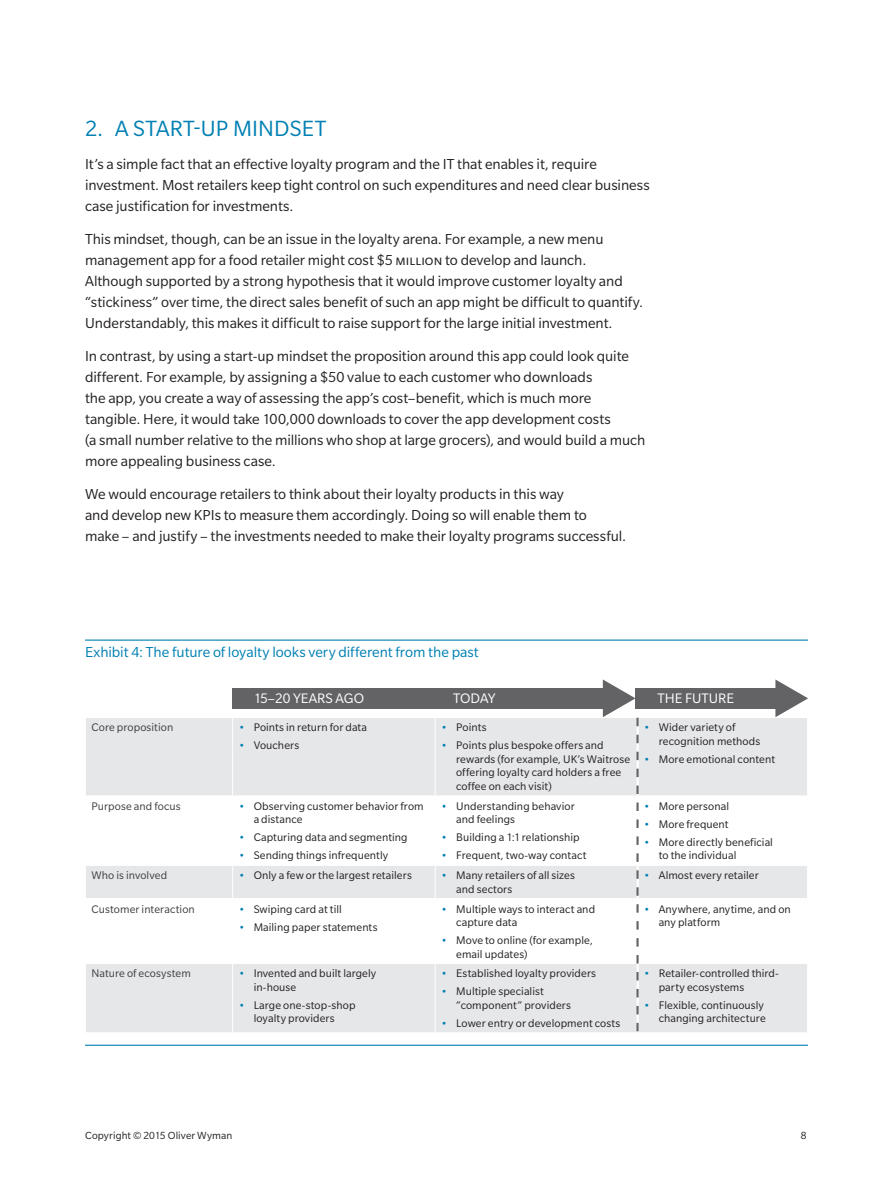
<style>
.page{position:relative;width:893px;height:1188px;background:#fff}
.page>*{position:absolute;margin:0;border:0;box-sizing:border-box;transform-origin:0 0}
.t1{font:24px "Slate Pro";letter-spacing:.005em;color:#0080b3}
.t2{font:15.75px/21px "Slate Pro";letter-spacing:-.005em;color:#231f20}
.t3{font:15.75px "Slate Pro";color:#0080b3}
.t4{font:15px "Slate Pro";color:#fff}
.t5{font:12px/13.5px "Slate Pro";letter-spacing:.01em;color:#231f20}
.Table_Text{font:12px "Slate Pro";letter-spacing:.01em;color:#3e3e3f}
.t6{font:11.25px "Slate Pro";letter-spacing:.01em;color:#231f20}
.s1{color:#0080b3}
</style>
<div class="page">
<hr style="left:85px;top:640px;width:723px;height:1px;background:#0080b3">
<hr style="left:85px;top:1045px;width:723px;height:1px;background:#0080b3">
<div style="left:86px;top:718px;width:721px;height:314px;background:#e6e7e9"></div>
<svg style="left:86px;top:797px;width:721px;height:166px"></svg>
<hr style="left:232px;top:718px;width:1px;height:78px;background:#fff">
<hr style="left:435px;top:718px;width:1px;height:78px;background:#fff">
<hr style="left:85px;top:796px;width:148px;height:1px;background:#fff">
<hr style="left:233px;top:796px;width:202px;height:1px;background:#fff">
<hr style="left:435px;top:796px;width:202px;height:1px;background:#fff">
<hr style="left:639px;top:796px;width:169px;height:1px;background:#fff">
<hr style="left:232px;top:796px;width:1px;height:69px;background:#fff">
<hr style="left:435px;top:796px;width:1px;height:69px;background:#fff">
<hr style="left:232px;top:866px;width:1px;height:32px;background:#fff">
<hr style="left:435px;top:866px;width:1px;height:32px;background:#fff">
<hr style="left:232px;top:899px;width:1px;height:64px;background:#fff">
<hr style="left:435px;top:899px;width:1px;height:64px;background:#fff">
<hr style="left:232px;top:964px;width:1px;height:68px;background:#fff">
<hr style="left:435px;top:964px;width:1px;height:68px;background:#fff">
<hr style="left:86px;top:865px;width:147px;height:1px;background:#fff">
<hr style="left:233px;top:865px;width:202px;height:1px;background:#fff">
<hr style="left:435px;top:865px;width:202px;height:1px;background:#fff">
<hr style="left:639px;top:865px;width:168px;height:1px;background:#fff">
<hr style="left:86px;top:898px;width:147px;height:1px;background:#fff">
<hr style="left:233px;top:898px;width:202px;height:1px;background:#fff">
<hr style="left:435px;top:898px;width:202px;height:1px;background:#fff">
<hr style="left:639px;top:898px;width:168px;height:1px;background:#fff">
<hr style="left:86px;top:963px;width:147px;height:1px;background:#fff">
<hr style="left:233px;top:963px;width:202px;height:1px;background:#fff">
<hr style="left:435px;top:963px;width:202px;height:1px;background:#fff">
<hr style="left:639px;top:963px;width:168px;height:1px;background:#fff">
<hr style="left:637px;top:964px;width:2px;height:68px;background:#fff">
<div style="left:232px;top:688px;width:373px;height:21px;background:#636366"></div>
<svg style="left:775px;top:679px;width:33px;height:38px"></svg>
<div style="left:635px;top:688px;width:154px;height:21px;background:#636366"></div>
<svg style="left:603px;top:679px;width:36px;height:352px"></svg>
<p class="t1" style="left:85px;top:116px;width:243px">2. A START-UP MINDSET</p>
<p class="t2" style="left:85px;top:153px;width:566px">It’s a simple fact that an effective loyalty program and the IT that enables it, require investment. Most retailers keep tight control on such expenditures and need clear business case justification for investments.</p>
<p class="t2" style="left:85px;top:228px;width:559px">This mindset, though, can be an issue in the loyalty arena. For example, a new menu management app for a food retailer might cost $5 million to develop and launch.<br>Although supported by a strong hypothesis that it would improve customer loyalty and “stickiness” over time, the direct sales benefit of such an app might be difficult to quantify.<br>Understandably, this makes it difficult to raise support for the large initial investment.</p>
<p class="t2" style="left:85px;top:345px;width:562px">In contrast, by using a start-up mindset the proposition around this app could look quite different. For example, by assigning a $50 value to each customer who downloads<br>the app, you create a way of assessing the app’s cost–benefit, which is much more tangible. Here, it would take 100,000 downloads to cover the app development costs<br>(a small number relative to the millions who shop at large grocers), and would build a much more appealing business case.</p>
<p class="t2" style="left:85px;top:483px;width:543px">We would encourage retailers to think about their loyalty products in this way<br>and develop new KPIs to measure them accordingly. Doing so will enable them to<br>make – and justify – the investments needed to make their loyalty programs successful.</p>
<p class="t3" style="left:85px;top:644px;width:395px">Exhibit 4: The future of loyalty looks very different from the past</p>
<p class="t4" style="left:254px;top:690px;width:112px">15–20 YEARS AGO</p>
<p class="t4" style="left:453px;top:690px;width:44px">TODAY</p>
<p class="t4" style="left:657px;top:690px;width:78px">THE FUTURE</p>
<p class="Table_Text" style="left:91px;top:721px;width:83px">Core proposition</p>
<p class="t5" style="left:239px;top:721px;width:130px"><span class="s1">•</span> Points in return for data</p>
<p class="t5" style="left:239px;top:739px;width:62px"><span class="s1">•</span> Vouchers</p>
<p class="Table_Text" style="left:91px;top:800px;width:91px">Purpose and focus</p>
<p class="t5" style="left:254px;top:799px;width:172px;text-indent:-15px"><span class="s1">•</span> Observing customer behavior from a distance</p>
<p class="t5" style="left:239px;top:831px;width:170px"><span class="s1">•</span> Capturing data and segmenting</p>
<p class="t5" style="left:239px;top:849px;width:151px"><span class="s1">•</span> Sending things infrequently</p>
<p class="t5" style="left:441px;top:721px;width:47px"><span class="s1">•</span> Points</p>
<p class="t5" style="left:456px;top:739px;width:175px;text-indent:-15px"><span class="s1">•</span> Points plus bespoke offers and rewards (for example, UK’s Waitrose offering loyalty card holders a free coffee on each visit)</p>
<p class="t5" style="left:456px;top:799px;width:120px;text-indent:-15px"><span class="s1">•</span> Understanding behavior and feelings</p>
<p class="t5" style="left:441px;top:831px;width:140px"><span class="s1">•</span> Building a 1:1 relationship</p>
<p class="t5" style="left:441px;top:849px;width:147px"><span class="s1">•</span> Frequent, two-way contact</p>
<p class="t5" style="left:659px;top:721px;width:103px;text-indent:-15px"><span class="s1">•</span> Wider variety of recognition methods</p>
<p class="t5" style="left:644px;top:752px;width:133px"><span class="s1">•</span> More emotional content</p>
<p class="t5" style="left:644px;top:799px;width:87px"><span class="s1">•</span> More personal</p>
<p class="t5" style="left:644px;top:817px;width:86px"><span class="s1">•</span> More frequent</p>
<p class="t5" style="left:659px;top:835px;width:116px;text-indent:-15px"><span class="s1">•</span> More directly beneficial to the individual</p>
<p class="Table_Text" style="left:91px;top:869px;width:77px">Who is involved</p>
<p class="t5" style="left:239px;top:869px;width:175px"><span class="s1">•</span> Only a few or the largest retailers</p>
<p class="t5" style="left:456px;top:869px;width:120px;text-indent:-15px"><span class="s1">•</span> Many retailers of all sizes and sectors</p>
<p class="t5" style="left:644px;top:869px;width:117px"><span class="s1">•</span> Almost every retailer</p>
<p class="Table_Text" style="left:91px;top:902px;width:105px">Customer interaction</p>
<p class="t5" style="left:239px;top:902px;width:105px"><span class="s1">•</span> Swiping card at till</p>
<p class="t5" style="left:239px;top:920px;width:140px"><span class="s1">•</span> Mailing paper statements</p>
<p class="t5" style="left:456px;top:902px;width:140px;text-indent:-15px"><span class="s1">•</span> Multiple ways to interact and capture data</p>
<p class="t5" style="left:456px;top:933px;width:138px;text-indent:-15px"><span class="s1">•</span> Move to online (for example, email updates)</p>
<p class="t5" style="left:659px;top:902px;width:134px;text-indent:-15px"><span class="s1">•</span> Anywhere, anytime, and on any platform</p>
<p class="Table_Text" style="left:91px;top:967px;width:101px">Nature of ecosystem</p>
<p class="t5" style="left:254px;top:967px;width:124px;text-indent:-15px"><span class="s1">•</span> Invented and built largely in-house</p>
<p class="t5" style="left:239px;top:998px;width:118px;text-align:center"><span class="s1">•</span> Large one-stop-shop loyalty providers</p>
<p class="t5" style="left:441px;top:967px;width:156px"><span class="s1">•</span> Established loyalty providers</p>
<p class="t5" style="left:456px;top:985px;width:116px;text-indent:-15px"><span class="s1">•</span> Multiple specialist “component” providers</p>
<p class="t5" style="left:441px;top:1016px;width:181px"><span class="s1">•</span> Lower entry or development costs</p>
<p class="t5" style="left:659px;top:967px;width:122px;text-indent:-15px"><span class="s1">•</span> Retailer-controlled third&shy;party ecosystems</p>
<p class="t5" style="left:644px;top:998px;width:124px;text-align:right"><span class="s1">•</span> Flexible, continuously changing architecture</p>
<p class="t6" style="left:85px;top:1129px;width:149px">Copyright © 2015 Oliver Wyman</p>
<p class="t6" style="left:801px;top:1129px;width:7px">8</p>
</div>
